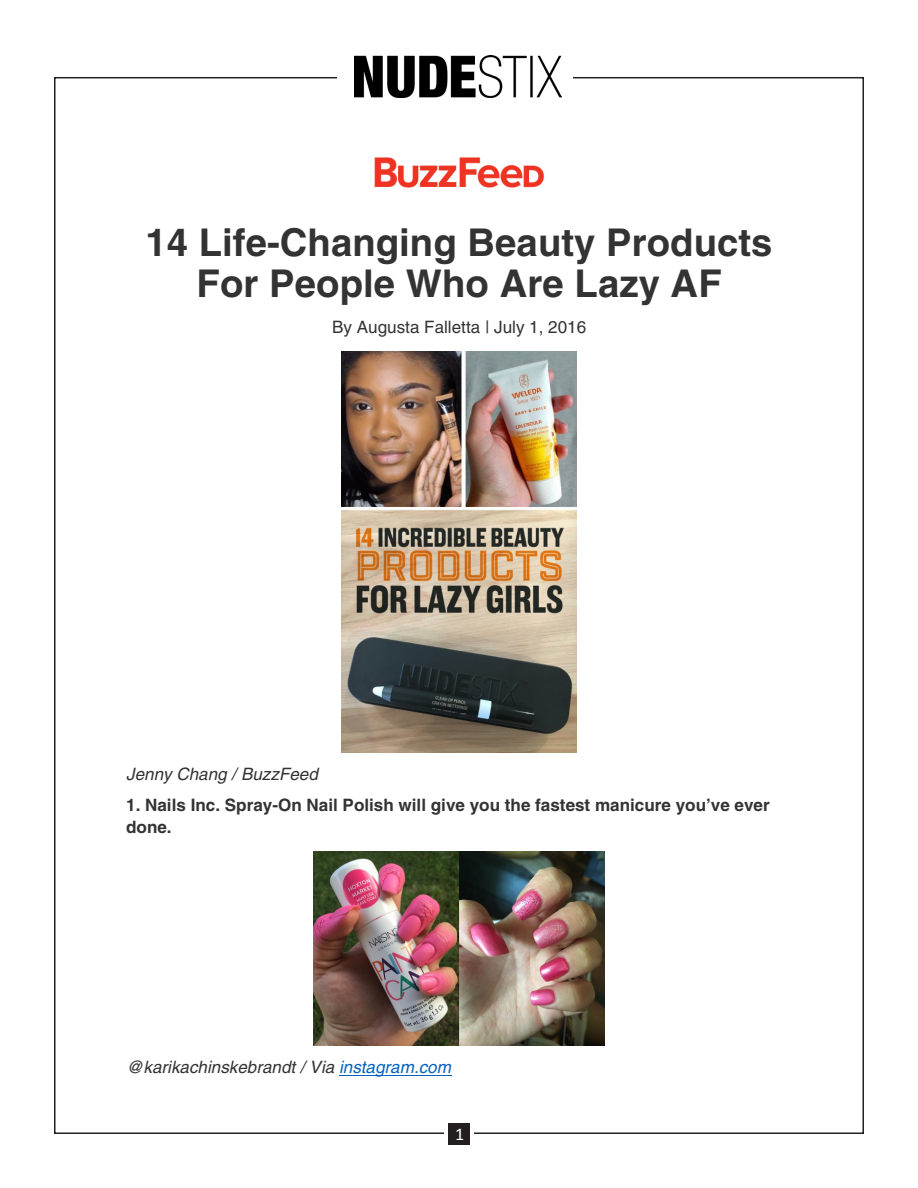
<style>
.page{position:relative;width:918px;height:1188px;background:#fff}
.page>*{position:absolute;margin:0;border:0;box-sizing:border-box;transform-origin:0 0}
.t1{font:700 38.25px/41.7px "Helvetica";color:#333;text-align:center}
.t2{font:18px "Calibri";color:#fff}
.t3{font:700 17.1px/21.1px "Helvetica";color:#333}
.t4{font:italic 17.1px "Helvetica";color:#333}
.t5{font:17.1px "Helvetica";color:#333}
.s1{color:#0563c1}
</style>
<div class="page">
<img style="left:354px;top:56px;width:208px;height:42px">
<div style="left:448px;top:1123px;width:22px;height:22px;background:#231f20"></div>
<hr style="left:339px;top:1076px;width:112px;height:1px;background:#0563c1">
<img style="left:374px;top:157px;width:171px;height:31px">
<img style="left:342px;top:351px;width:235px;height:401px">
<img style="left:314px;top:851px;width:291px;height:195px">
<p class="t1" style="left:145px;top:221px;width:629px">14 Life-Changing Beauty Products<br>For People Who Are Lazy AF</p>
<p class="t5" style="left:332px;top:317px;width:256px">By Augusta Falletta | July 1, 2016</p>
<p class="t4" style="left:126px;top:764px;width:193px">Jenny Chang / BuzzFeed</p>
<p class="t3" style="left:126px;top:795px;width:645px">1. Nails Inc. Spray-On Nail Polish will give you the fastest manicure you’ve ever done.</p>
<p class="t4" style="left:126px;top:1057px;width:326px">@karikachinskebrandt / Via <span class="s1">instagram.com</span></p>
<p class="t2" style="left:455px;top:1123px;width:11px">1</p>
</div>
